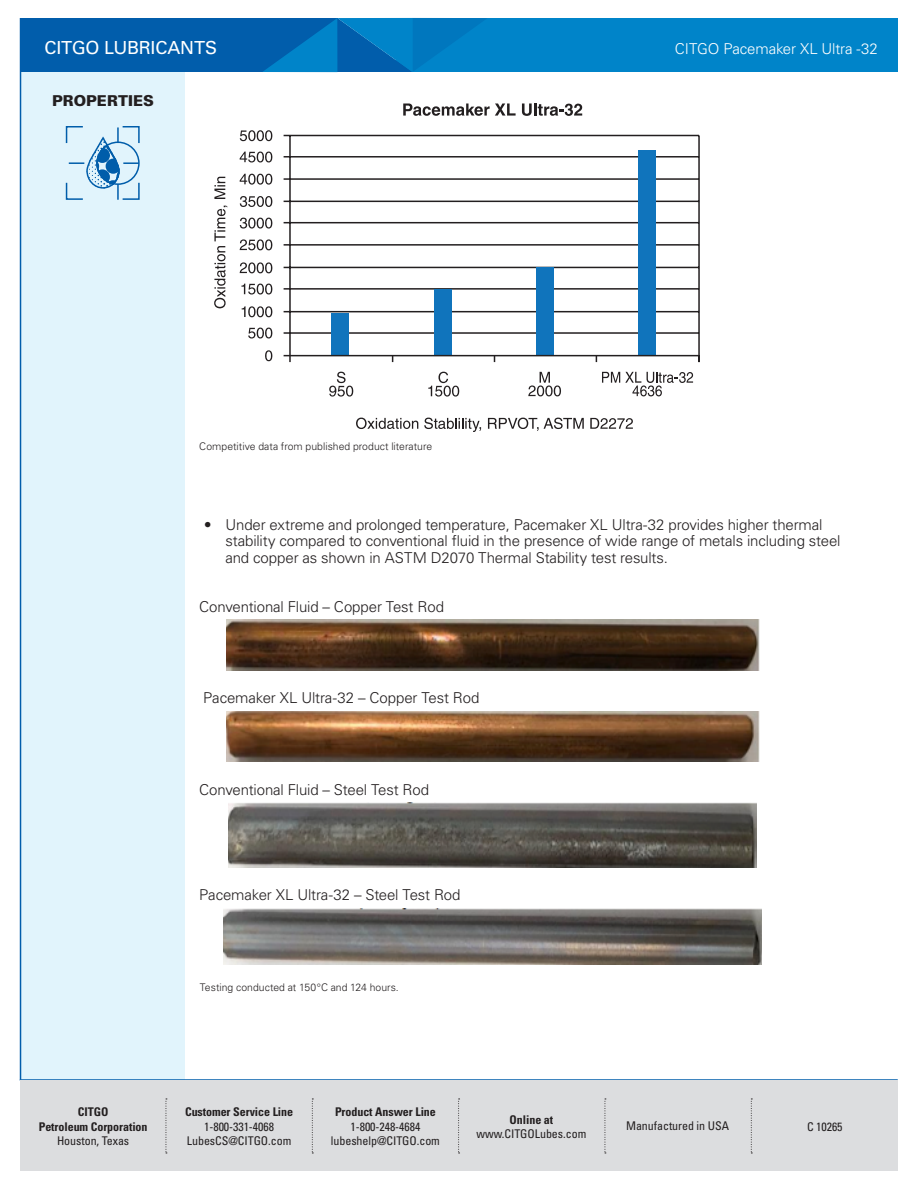
<style>
.page{position:relative;width:918px;height:1188px;background:#fff}
.page>*{position:absolute;margin:0;border:0;box-sizing:border-box;transform-origin:0 0}
.Headers{font:18px "Univers";letter-spacing:-.01em;color:#fff}
.Bullets{font:300 15px/16.5px "Univers";letter-spacing:-.01em;color:#231f20}
.Headers-2{font:300 15px "Univers";letter-spacing:-.01em;color:#fff}
.Headers-3{font:900 15px "Univers";color:#231f20}
.t1{font:condensed 12px/14.4px "Univers";letter-spacing:-.005em;color:#231f20;text-align:center}
.t2{font:700 condensed 12px/14.4px "Univers";letter-spacing:-.005em;color:#231f20;text-align:center}
.Disclaimers{font:300 10.5px "Univers";letter-spacing:.005em;color:#231f20}
.s1{font-weight:400}
.s2{font-weight:700}
</style>
<div class="page">
<div style="left:21px;top:65px;width:164px;height:1015px;background:#e1f4fc"></div>
<hr style="left:20px;top:18px;width:1px;height:1062px;background:#015dab">
<hr style="left:20px;top:1079px;width:878px;height:2px;background:#015dab">
<div style="left:21px;top:18px;width:316px;height:54px;background:#015dab"></div>
<div style="left:396px;top:18px;width:502px;height:54px;background:#0084c9"></div>
<svg style="left:263px;top:18px;width:223px;height:54px"></svg>
<svg style="left:66px;top:126px;width:74px;height:74px"></svg>
<div style="left:20px;top:1081px;width:878px;height:90px;background:#dcdddf"></div>
<svg style="left:751px;top:1099px;width:1px;height:55px"></svg>
<svg style="left:605px;top:1099px;width:1px;height:55px"></svg>
<svg style="left:458px;top:1099px;width:2px;height:55px"></svg>
<svg style="left:312px;top:1099px;width:1px;height:55px"></svg>
<svg style="left:166px;top:1099px;width:1px;height:55px"></svg>
<img style="left:226px;top:620px;width:533px;height:51px">
<img style="left:226px;top:712px;width:533px;height:50px">
<img style="left:229px;top:802px;width:527px;height:65px">
<img style="left:224px;top:908px;width:538px;height:56px">
<svg style="left:403px;top:104px;width:113px;height:12px"></svg>
<svg style="left:522px;top:103px;width:60px;height:13px"></svg>
<svg style="left:214px;top:206px;width:14px;height:102px"></svg>
<svg style="left:214px;top:177px;width:11px;height:22px"></svg>
<svg style="left:356px;top:418px;width:62px;height:11px"></svg>
<svg style="left:424px;top:418px;width:57px;height:14px"></svg>
<svg style="left:488px;top:418px;width:96px;height:13px"></svg>
<svg style="left:590px;top:418px;width:43px;height:11px"></svg>
<svg style="left:329px;top:372px;width:24px;height:25px"></svg>
<svg style="left:428px;top:372px;width:31px;height:25px"></svg>
<svg style="left:528px;top:372px;width:33px;height:24px"></svg>
<svg style="left:602px;top:372px;width:91px;height:24px"></svg>
<svg style="left:240px;top:130px;width:32px;height:11px"></svg>
<svg style="left:240px;top:152px;width:32px;height:10px"></svg>
<svg style="left:240px;top:174px;width:32px;height:11px"></svg>
<svg style="left:240px;top:196px;width:32px;height:11px"></svg>
<svg style="left:240px;top:218px;width:32px;height:11px"></svg>
<hr style="left:284px;top:135px;width:415px;height:1px;background:#231f20">
<hr style="left:284px;top:156px;width:415px;height:2px;background:#231f20">
<hr style="left:284px;top:178px;width:415px;height:2px;background:#231f20">
<hr style="left:284px;top:201px;width:415px;height:1px;background:#231f20">
<hr style="left:284px;top:222px;width:415px;height:1px;background:#231f20">
<hr style="left:284px;top:244px;width:415px;height:2px;background:#231f20">
<hr style="left:284px;top:267px;width:415px;height:1px;background:#231f20">
<hr style="left:284px;top:288px;width:415px;height:2px;background:#231f20">
<hr style="left:284px;top:311px;width:415px;height:1px;background:#231f20">
<hr style="left:284px;top:332px;width:415px;height:2px;background:#231f20">
<hr style="left:289px;top:136px;width:2px;height:226px;background:#231f20">
<hr style="left:698px;top:136px;width:2px;height:226px;background:#231f20">
<div style="left:331px;top:313px;width:18px;height:43px;background:#1074bc"></div>
<div style="left:434px;top:289px;width:18px;height:67px;background:#1074bc"></div>
<div style="left:536px;top:267px;width:18px;height:89px;background:#1074bc"></div>
<div style="left:638px;top:150px;width:18px;height:206px;background:#1074bc"></div>
<hr style="left:284px;top:355px;width:415px;height:1px;background:#231f20">
<svg style="left:240px;top:239px;width:32px;height:11px"></svg>
<svg style="left:240px;top:262px;width:32px;height:11px"></svg>
<svg style="left:241px;top:284px;width:31px;height:11px"></svg>
<svg style="left:242px;top:306px;width:30px;height:11px"></svg>
<svg style="left:248px;top:328px;width:24px;height:11px"></svg>
<svg style="left:265px;top:350px;width:7px;height:11px"></svg>
<p class="Headers" style="left:45px;top:37px;width:174px">CITGO LUBRICANTS</p>
<p class="Headers-2" style="left:675px;top:40px;width:204px">CITGO Pacemaker XL Ultra -32</p>
<p class="Headers-3" style="left:52px;top:91px;width:103px">PROPERTIES</p>
<p class="Disclaimers" style="left:199px;top:440px;width:235px">Competitive data from published product literature</p>
<p class="Bullets" style="left:225px;top:516px;width:617px;text-indent:-20px"><span class="s1">•</span> Under extreme and prolonged temperature, Pacemaker XL Ultra-32 provides higher thermal stability compared to conventional fluid in the presence of wide range of metals including steel and copper as shown in ASTM D2070 Thermal Stability test results.</p>
<p class="Bullets" style="left:199px;top:598px;width:246px">Conventional Fluid – Copper Test Rod</p>
<p class="Bullets" style="left:203px;top:690px;width:278px">Pacemaker XL Ultra-32 – Copper Test Rod</p>
<p class="Bullets" style="left:199px;top:781px;width:231px">Conventional Fluid – Steel Test Rod</p>
<p class="Bullets" style="left:199px;top:886px;width:263px">Pacemaker XL Ultra-32 – Steel Test Rod</p>
<p class="Disclaimers" style="left:200px;top:981px;width:201px">Testing conducted at 150°C and 124 hours.</p>
<p class="t2" style="left:39px;top:1105px;width:110px">CITGO<br>Petroleum Corporation<br><span class="s1">Houston, Texas</span></p>
<p class="t2" style="left:185px;top:1105px;width:110px">Customer Service Line</p>
<p class="t1" style="left:204px;top:1119px;width:71px">1-800-331-4068</p>
<p class="t1" style="left:187px;top:1133px;width:106px">LubesCS@CITGO.com</p>
<p class="t1" style="left:331px;top:1105px;width:111px"><span class="s2">Product Answer Line<br></span>1-800-248-4684 lubeshelp@CITGO.com</p>
<p class="t1" style="left:476px;top:1112px;width:111px"><span class="s2">Online at </span>www.CITGOLubes.com</p>
<p class="t1" style="left:807px;top:1119px;width:37px">C 10265</p>
<p class="t1" style="left:626px;top:1119px;width:104px">Manufactured in USA</p>
</div>
